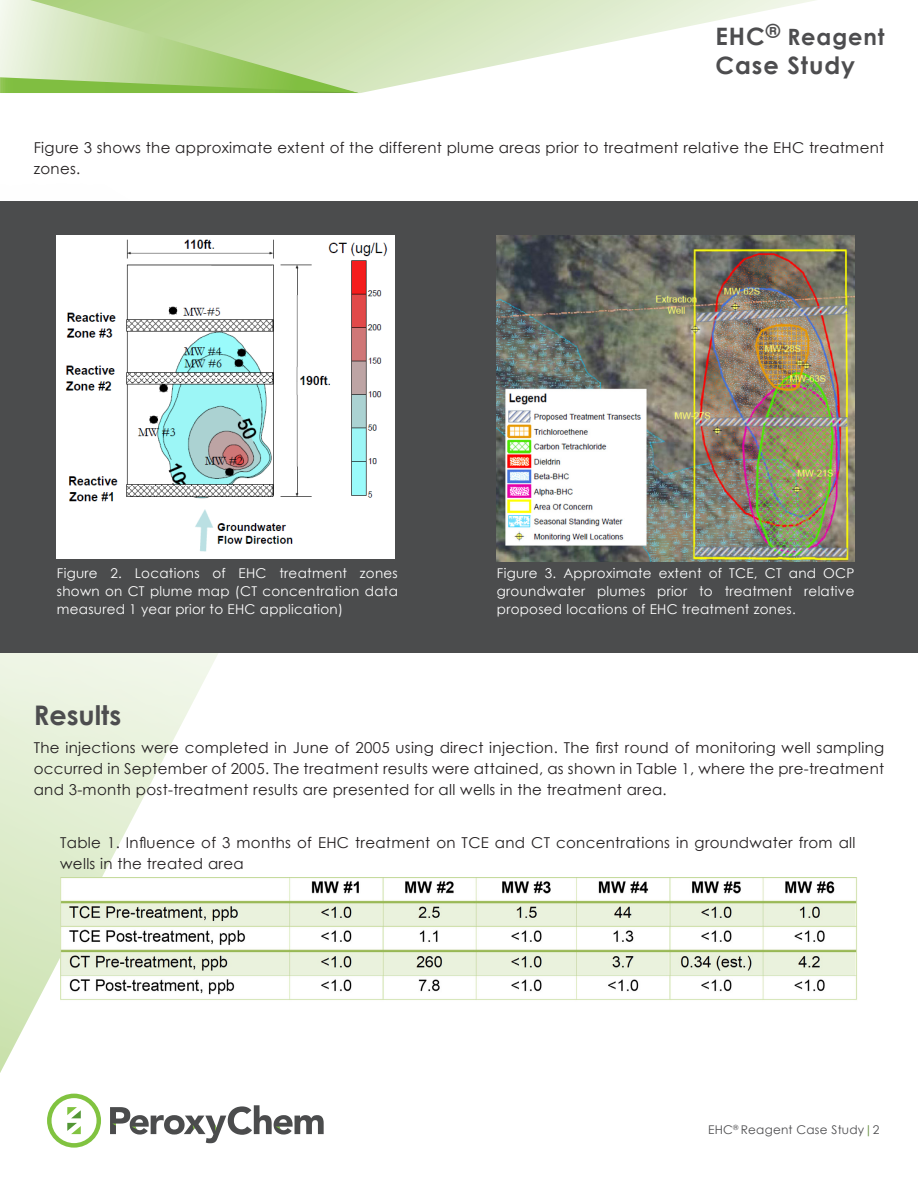
<style>
.page{position:relative;width:918px;height:1188px;background:#fff}
.page>*{position:absolute;margin:0;border:0;box-sizing:border-box;transform-origin:0 0}
.Paragraph_Style_CG_9{font:700 27px "Century Gothic";color:#4d4d4f}
.t1{font:700 24px "Century Gothic";letter-spacing:.04em;color:#4d4d4f}
.t2{font:700 22.5px "Century Gothic";letter-spacing:.04em;color:#4d4d4f}
.Paragraph_Style_CG_9-2{font:15px/21px "Century Gothic";letter-spacing:.02em;color:#231f20}
.Paragraph_Style_CG_9-3{font:13.5px/18px "Century Gothic";letter-spacing:.02em;color:#fff;text-align:justify}
.t3{font:12px "Century Gothic";letter-spacing:.02em;color:#4d4d4f}
.s1{font-size:24px}
.s2{color:#648c3c}
</style>
<div class="page">
<svg style="left:50px;top:1133px;width:48px;height:15px"></svg>
<svg style="left:110px;top:1105px;width:214px;height:38px"></svg>
<svg style="left:0;top:201px;width:298px;height:589px"></svg>
<svg style="left:0;top:670px;width:147px;height:463px"></svg>
<svg style="left:428px;top:0;width:387px;height:80px"></svg>
<svg style="left:0;top:0;width:428px;height:93px;background:#c0dc9f"></svg>
<div style="left:0;top:202px;width:918px;height:451px;background:#4b4c4d"></div>
<img style="left:57px;top:235px;width:337px;height:324px">
<img style="left:497px;top:235px;width:357px;height:327px">
<img style="left:60px;top:877px;width:797px;height:124px">
<h3 class="t2" style="left:716px;top:20px;width:171px"><span class="s1">EHC</span><sup>®</sup> Reagent</h3>
<h2 class="t1" style="left:716px;top:47px;width:141px">Case Study</h2>
<p class="Paragraph_Style_CG_9-2" style="left:34px;top:137px;width:852px">Figure 3 shows the approximate extent of the different plume areas prior to treatment relative the EHC treatment zones.</p>
<p class="Paragraph_Style_CG_9-3" style="left:57px;top:564px;width:343px">Figure 2. Locations of EHC treatment zones shown on CT plume map (CT concentration data measured 1 year prior to EHC application)</p>
<p class="Paragraph_Style_CG_9-3" style="left:497px;top:564px;width:359px">Figure 3. Approximate extent of TCE, CT and OCP groundwater plumes prior to treatment relative proposed locations of EHC treatment zones.</p>
<p class="Paragraph_Style_CG_9" style="left:34px;top:695px;width:89px">Results</p>
<p class="Paragraph_Style_CG_9-2" style="left:34px;top:737px;width:852px;text-align:justify">The injections were completed in June of 2005 using direct injection. The first round of monitoring well sampling occurred in September of 2005. The treatment results were attained, as shown in Table 1, where the pre-treatment and 3-month post-treatment results are presented for all wells in the treatment area.</p>
<p class="Paragraph_Style_CG_9-2" style="left:60px;top:831px;width:797px">Table 1. Influence of 3 months of EHC treatment on TCE and CT concentrations in groundwater from all wells in the treated area</p>
<p class="t3" style="left:708px;top:1122px;width:173px">EHC<sup>®</sup> Reagent Case Study<span class="s2">|</span>2</p>
</div>
